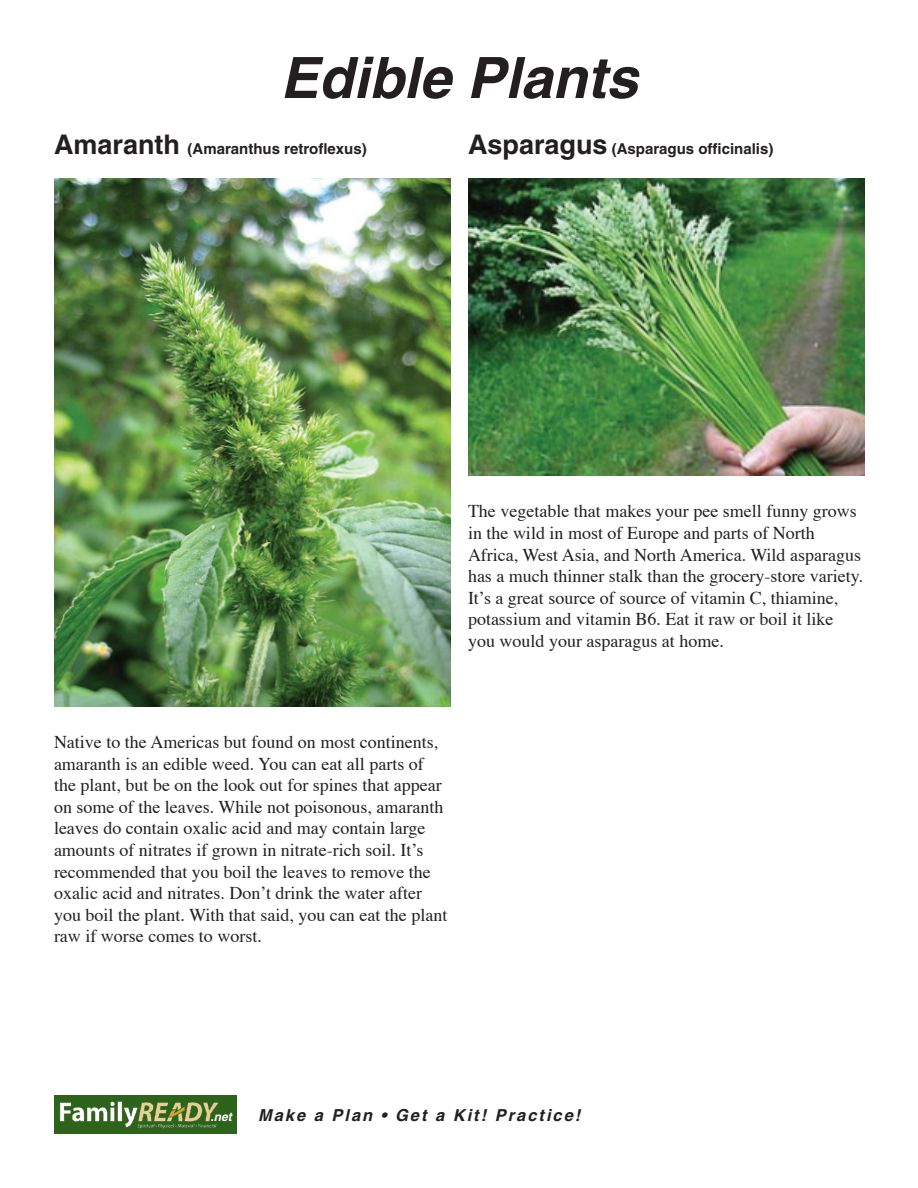
<style>
.page{position:relative;width:918px;height:1188px;background:#fff}
.page>*{position:absolute;margin:0;border:0;box-sizing:border-box;transform-origin:0 0}
.t1{font:italic 700 57px "Helvetica";color:#231f20}
.t2{font:18px/21.6px "Times";color:#231f20}
.t3{font:italic 700 16.5px "Helvetica";letter-spacing:.12em;color:#231f20}
.t4{font:700 15px "Helvetica";color:#231f20}
.t5{font:italic 700 12px "Helvetica";color:#fff}
.s1{font-size:27px}
</style>
<div class="page">
<div style="left:54px;top:1095px;width:182px;height:39px;background:#2d631a"></div>
<img style="left:59px;top:1101px;width:160px;height:28px">
<img style="left:54px;top:178px;width:396px;height:528px">
<img style="left:468px;top:178px;width:397px;height:298px">
<h1 class="t1" style="left:280px;top:43px;width:359px">Edible Plants</h1>
<p class="t4" style="left:54px;top:140px;width:314px"><span class="s1">Amaranth</span> (Amaranthus retroflexus)</p>
<p class="t4" style="left:468px;top:140px;width:307px"><span class="s1">Asparagus</span> (Asparagus officinalis)</p>
<p class="t2" style="left:468px;top:499px;width:397px">The vegetable that makes your pee smell funny grows in the wild in most of Europe and parts of North Africa, West Asia, and North America. Wild asparagus has a much thinner stalk than the grocery-store variety.<br>It’s a great source of source of vitamin C, thiamine, potassium and vitamin B6. Eat it raw or boil it like you would your asparagus at home.</p>
<p class="t2" style="left:54px;top:730px;width:395px">Native to the Americas but found on most continents, amaranth is an edible weed. You can eat all parts of the plant, but be on the look out for spines that appear on some of the leaves. While not poisonous, amaranth leaves do contain oxalic acid and may contain large amounts of nitrates if grown in nitrate-rich soil. It’s recommended that you boil the leaves to remove the oxalic acid and nitrates. Don’t drink the water after you boil the plant. With that said, you can eat the plant raw if worse comes to worst.</p>
<p class="t5" style="left:210px;top:1110px;width:23px">.net</p>
<p class="t3" style="left:258px;top:1105px;width:324px">Make a Plan • Get a Kit! Practice!</p>
</div>
